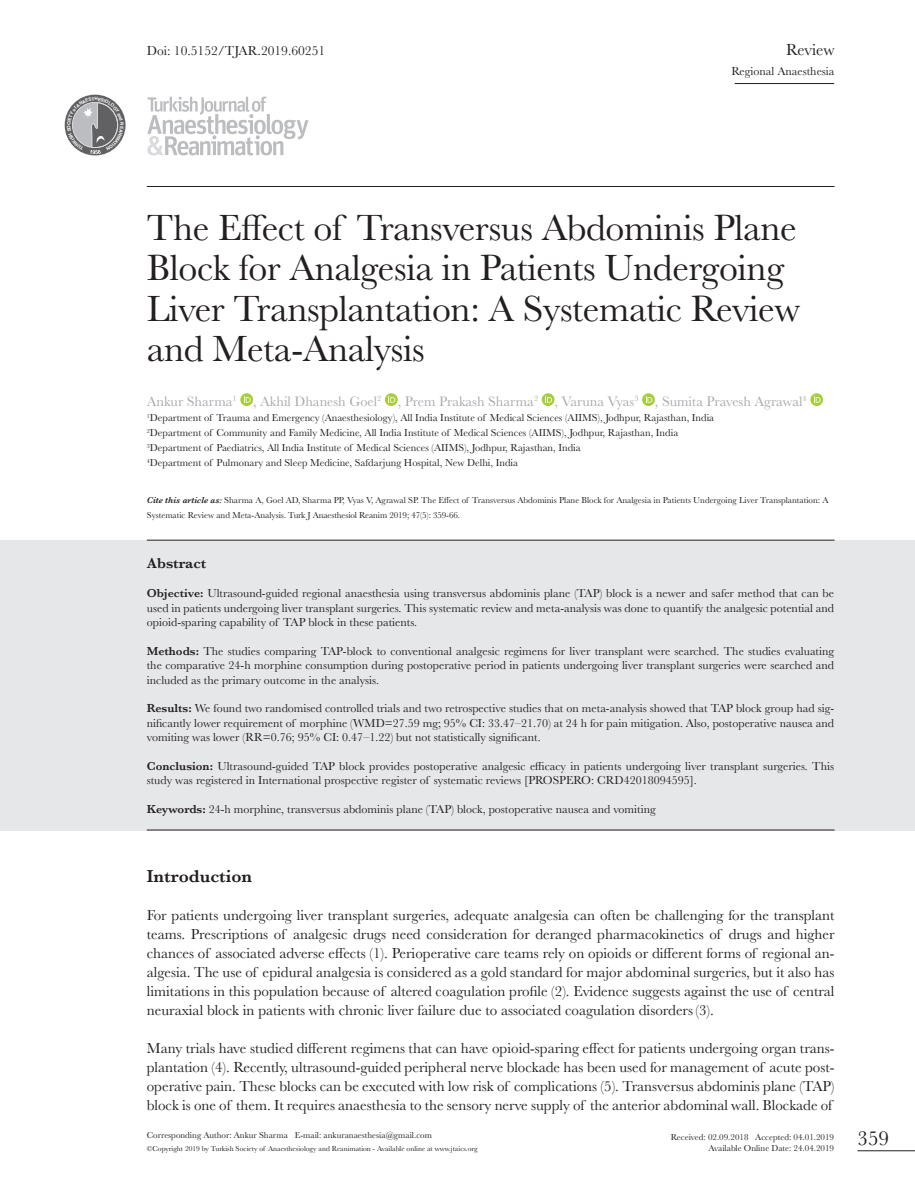
<style>
.page{position:relative;width:915px;height:1191px;background:#fff}
.page>*{position:absolute;margin:0;border:0;box-sizing:border-box;transform-origin:0 0}
.t1{font:37.8px/40.5px "Baskerville";letter-spacing:-.01em;color:#231f20}
.t2{font:21px "Baskerville";color:#231f20}
.t3{font:600 18px "Baskerville";color:#231f20}
.t4{font:16.5px "Baskerville";color:#231f20}
.t5{font:15px/19px "Baskerville";color:#231f20;text-align:justify}
.t6{font:600 15px "Baskerville";color:#231f20}
.t7{font:14.25px "Baskerville";color:#a8a9ad}
.t8{font:13.5px "Baskerville";color:#231f20}
.t9{font:12px/14.4px "Baskerville";color:#231f20;text-align:justify}
.t10{font:10.5px "Baskerville";color:#231f20}
.t11{font:9px/15px "Baskerville";color:#231f20}
.t12{font:7.5px "Baskerville";color:#231f20}
.s1{font-weight:600;font-style:italic}
.s2{font-weight:600}
</style>
<div class="page">
<svg style="left:147px;top:97px;width:161px;height:58px"></svg>
<svg style="left:240px;top:393px;width:13px;height:13px"></svg>
<svg style="left:244px;top:395px;width:6px;height:7px"></svg>
<svg style="left:385px;top:393px;width:12px;height:13px"></svg>
<svg style="left:388px;top:395px;width:7px;height:7px"></svg>
<svg style="left:541px;top:393px;width:13px;height:13px"></svg>
<svg style="left:545px;top:395px;width:7px;height:7px"></svg>
<svg style="left:642px;top:393px;width:12px;height:13px"></svg>
<svg style="left:645px;top:395px;width:7px;height:7px"></svg>
<svg style="left:810px;top:393px;width:12px;height:13px"></svg>
<svg style="left:813px;top:395px;width:7px;height:7px"></svg>
<hr style="left:147px;top:186px;width:687px;height:1px;background:#231f20">
<div style="left:0;top:540px;width:914px;height:290px;background:#e6e7e9"></div>
<hr style="left:147px;top:540px;width:687px;height:1px;background:#231f20">
<hr style="left:147px;top:829px;width:687px;height:1px;background:#231f20">
<hr style="left:734px;top:83px;width:99px;height:1px;background:#231f20">
<hr style="left:857px;top:1150px;width:57px;height:1px;background:#231f20">
<svg style="left:65px;top:97px;width:58px;height:57px"></svg>
<p class="t8" style="left:147px;top:42px;width:180px">Doi: 10.5152/TJAR.2019.60251</p>
<p class="t4" style="left:785px;top:39px;width:50px">Review</p>
<p class="t9" style="left:731px;top:64px;width:105px">Regional Anaesthesia</p>
<p class="t1" style="left:147px;top:208px;width:654px">The Effect of Transversus Abdominis Plane Block for Analgesia in Patients Undergoing Liver Transplantation: A Systematic Review and Meta-Analysis</p>
<p class="t7" style="left:147px;top:392px;width:661px">Ankur Sharma<sup>1</sup> , Akhil Dhanesh Goel<sup>2</sup> , Prem Prakash Sharma<sup>2</sup> , Varuna Vyas<sup>3</sup> , Sumita Pravesh Agrawal<sup>4</sup></p>
<p class="t10" style="left:147px;top:411px;width:568px"><sup>1</sup>Department of Trauma and Emergency (Anaesthesiology), All India Institute of Medical Sciences (AIIMS), Jodhpur, Rajasthan, India</p>
<p class="t10" style="left:147px;top:426px;width:532px"><sup>2</sup>Department of Community and Family Medicine, All India Institute of Medical Sciences (AIIMS), Jodhpur, Rajasthan, India</p>
<p class="t10" style="left:147px;top:441px;width:435px"><sup>3</sup>Department of Paediatrics, All India Institute of Medical Sciences (AIIMS), Jodhpur, Rajasthan, India</p>
<p class="t10" style="left:147px;top:456px;width:372px"><sup>4</sup>Department of Pulmonary and Sleep Medicine, Safdarjung Hospital, New Delhi, India</p>
<p class="t11" style="left:147px;top:492px;width:683px"><span class="s1">Cite this article as:</span> Sharma A, Goel AD, Sharma PP, Vyas V, Agrawal SP. The Effect of Transversus Abdominis Plane Block for Analgesia in Patients Undergoing Liver Transplantation: A<br>Systematic Review and Meta-Analysis. Turk J Anaesthesiol Reanim 2019; 47(5): 359-66.</p>
<p class="t6" style="left:147px;top:553px;width:61px">Abstract</p>
<p class="t9" style="left:147px;top:586px;width:688px"><span class="s2">Objective:</span> Ultrasound-guided regional anaesthesia using transversus abdominis plane (TAP) block is a newer and safer method that can be used in patients undergoing liver transplant surgeries. This systematic review and meta-analysis was done to quantify the analgesic potential and opioid-sparing capability of TAP block in these patients.</p>
<p class="t9" style="left:147px;top:644px;width:688px"><span class="s2">Methods:</span> The studies comparing TAP‑block to conventional analgesic regimens for liver transplant were searched. The studies evaluating the comparative 24-h morphine consumption during postoperative period in patients undergoing liver transplant surgeries were searched and included as the primary outcome in the analysis.</p>
<p class="t9" style="left:147px;top:701px;width:688px"><span class="s2">Results:</span> We found two randomised controlled trials and two retrospective studies that on meta-analysis showed that TAP block group had sig&shy;nificantly lower requirement of morphine (WMD=27.59 mg; 95% CI: 33.47–21.70) at 24 h for pain mitigation. Also, postoperative nausea and vomiting was lower (RR=0.76; 95% CI: 0.47–1.22) but not statistically significant.</p>
<p class="t9" style="left:147px;top:759px;width:688px"><span class="s2">Conclusion:</span> Ultrasound-guided TAP block provides postoperative analgesic efficacy in patients undergoing liver transplant surgeries. This study was registered in International prospective register of systematic reviews [PROSPERO: CRD42018094595].</p>
<p class="t9" style="left:147px;top:802px;width:510px"><span class="s2">Keywords:</span> 24-h morphine, transversus abdominis plane (TAP) block, postoperative nausea and vomiting</p>
<p class="t3" style="left:147px;top:863px;width:107px">Introduction</p>
<p class="t5" style="left:147px;top:905px;width:689px">For patients undergoing liver transplant surgeries, adequate analgesia can often be challenging for the transplant teams. Prescriptions of analgesic drugs need consideration for deranged pharmacokinetics of drugs and higher chances of associated adverse effects (1). Perioperative care teams rely on opioids or different forms of regional an&shy;algesia. The use of epidural analgesia is considered as a gold standard for major abdominal surgeries, but it also has limitations in this population because of altered coagulation profile (2). Evidence suggests against the use of central neuraxial block in patients with chronic liver failure due to associated coagulation disorders(3).</p>
<p class="t5" style="left:147px;top:1038px;width:689px">Many trials have studied different regimens that can have opioid-sparing effect for patients undergoing organ trans&shy;plantation (4). Recently, ultrasound-guided peripheral nerve blockade has been used for management of acute post&shy;operative pain. These blocks can be executed with low risk of complications (5). Transversus abdominis plane (TAP) block is one of them. It requires anaesthesia to the sensory nerve supply of the anterior abdominal wall. Blockade of</p>
<p class="t11" style="left:147px;top:1127px;width:286px">Corresponding Author: Ankur Sharma E-mail: ankuranaesthesia@gmail.com</p>
<p class="t12" style="left:147px;top:1143px;width:332px">©Copyright 2019 by Turkish Society of Anaesthesiology and Reanimation - Available online at www.jtaics.org</p>
<p class="t11" style="left:670px;top:1129px;width:165px">Received: 02.09.2018 Accepted: 04.01.2019</p>
<p class="t11" style="left:708px;top:1140px;width:127px">Available Online Date: 24.04.2019</p>
<p class="t2" style="left:857px;top:1124px;width:33px">359</p>
</div>
